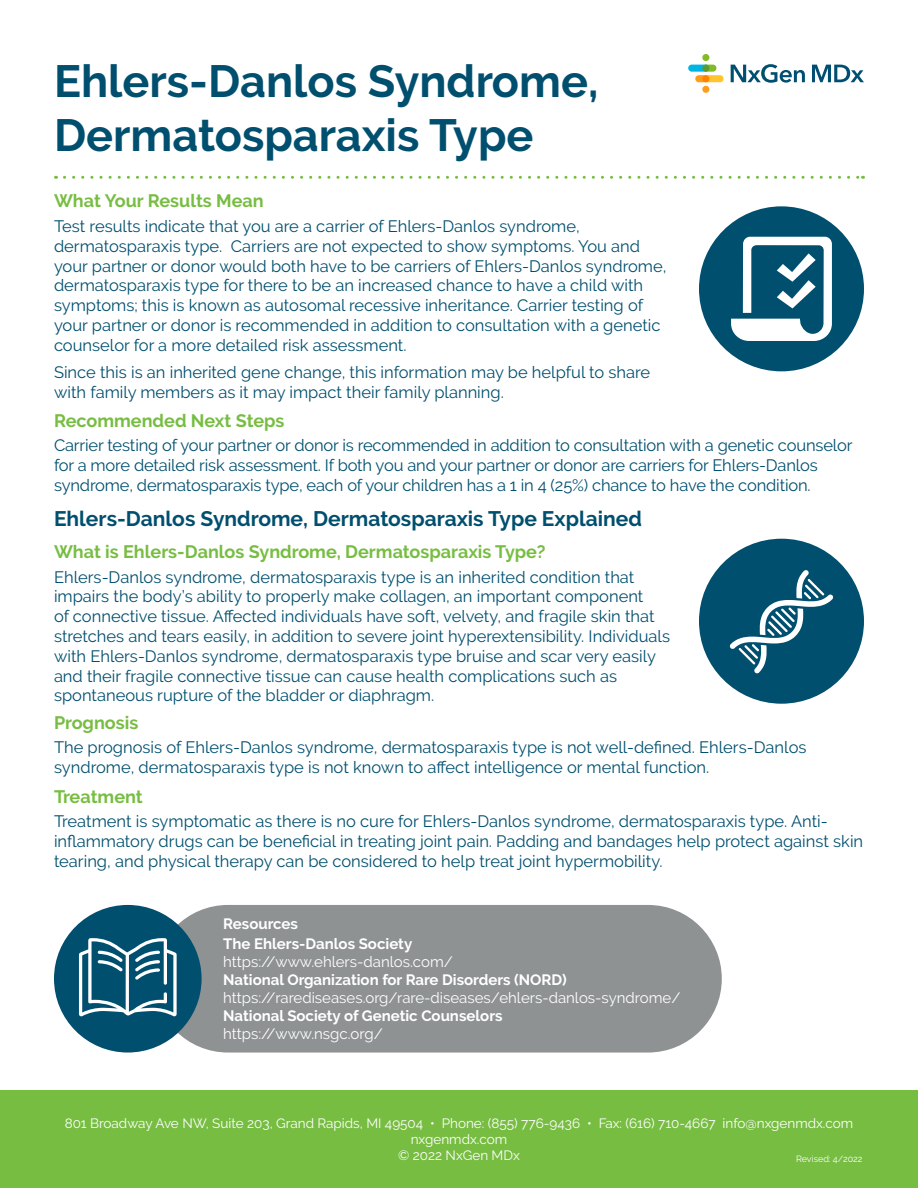
<style>
.page{position:relative;width:918px;height:1188px;background:#fff}
.page>*{position:absolute;margin:0;border:0;box-sizing:border-box;transform-origin:0 0}
.t1{font:700 45px/54px "Raleway";color:#014f6e}
.t2{font:700 21px "Raleway";color:#014f6e}
.t3{font:700 18px "Raleway";color:#77bd42}
.t4{font:16.5px/19.8px "Raleway";color:#014f6e}
.t5{font:15px "Raleway";color:#fff}
.t6{font:700 15px "Raleway";color:#fff}
.t7{font:13.5px/16.2px "Raleway";color:#fff;text-align:center}
.t8{font:9px "Raleway";color:#fff}
</style>
<div class="page">
<div style="left:154px;top:905px;width:568px;height:148px;background:#8f9293;border-radius:74px"></div>
<div style="left:54px;top:905px;width:148px;height:148px;background:#014f6e;border-radius:50%"></div>
<svg style="left:79px;top:938px;width:98px;height:78px"></svg>
<svg style="left:812px;top:65px;width:52px;height:17px"></svg>
<svg style="left:731px;top:64px;width:74px;height:19px"></svg>
<svg style="left:688px;top:65px;width:36px;height:17px"></svg>
<div style="left:702px;top:54px;width:7px;height:7px;background:#82bb27;border-radius:50%"></div>
<div style="left:702px;top:86px;width:7px;height:7px;background:#ff9d1b;border-radius:50%"></div>
<div style="left:702px;top:65px;width:7px;height:7px;background:#589b31;border-radius:50%"></div>
<div style="left:702px;top:75px;width:7px;height:7px;background:#ff8200;border-radius:50%"></div>
<div style="left:699px;top:539px;width:165px;height:165px;background:#014f6e;border-radius:50%"></div>
<svg style="left:730px;top:570px;width:103px;height:104px"></svg>
<div style="left:699px;top:206px;width:165px;height:165px;background:#014f6e;border-radius:50%"></div>
<svg style="left:731px;top:237px;width:101px;height:104px"></svg>
<svg style="left:64px;top:176px;width:799px;height:3px"></svg>
<div style="left:0;top:1091px;width:918px;height:97px;background:#77bd42"></div>
<p class="t1" style="left:54px;top:54px;width:546px">Ehlers-Danlos Syndrome,<br>Dermatosparaxis Type</p>
<p class="t3" style="left:54px;top:191px;width:211px">What Your Results Mean</p>
<p class="t4" style="left:54px;top:216px;width:614px">Test results indicate that you are a carrier of Ehlers-Danlos syndrome, dermatosparaxis type. Carriers are not expected to show symptoms. You and your partner or donor would both have to be carriers of Ehlers-Danlos syndrome, dermatosparaxis type for there to be an increased chance to have a child with symptoms; this is known as autosomal recessive inheritance. Carrier testing of your partner or donor is recommended in addition to consultation with a genetic counselor for a more detailed risk assessment.</p>
<p class="t4" style="left:54px;top:362px;width:598px">Since this is an inherited gene change, this information may be helpful to share with family members as it may impact their family planning.</p>
<p class="t3" style="left:54px;top:410px;width:232px">Recommended Next Steps</p>
<p class="t4" style="left:54px;top:435px;width:800px">Carrier testing of your partner or donor is recommended in addition to consultation with a genetic counselor for a more detailed risk assessment. If both you and your partner or donor are carriers for Ehlers-Danlos syndrome, dermatosparaxis type, each of your children has a 1 in 4 (25%) chance to have the condition.</p>
<p class="t2" style="left:54px;top:507px;width:589px">Ehlers-Danlos Syndrome, Dermatosparaxis Type Explained</p>
<p class="t3" style="left:54px;top:541px;width:493px">What is Ehlers-Danlos Syndrome, Dermatosparaxis Type?</p>
<p class="t4" style="left:54px;top:567px;width:618px">Ehlers-Danlos syndrome, dermatosparaxis type is an inherited condition that impairs the body’s ability to properly make collagen, an important component<br>of connective tissue. Affected individuals have soft, velvety, and fragile skin that stretches and tears easily, in addition to severe joint hyperextensibility. Individuals with Ehlers-Danlos syndrome, dermatosparaxis type bruise and scar very easily and their fragile connective tissue can cause health complications such as spontaneous rupture of the bladder or diaphragm.</p>
<p class="t3" style="left:54px;top:712px;width:86px">Prognosis</p>
<p class="t4" style="left:54px;top:737px;width:754px">The prognosis of Ehlers-Danlos syndrome, dermatosparaxis type is not well-defined. Ehlers-Danlos syndrome, dermatosparaxis type is not known to affect intelligence or mental function.</p>
<p class="t3" style="left:54px;top:786px;width:90px">Treatment</p>
<p class="t4" style="left:54px;top:811px;width:811px">Treatment is symptomatic as there is no cure for Ehlers-Danlos syndrome, dermatosparaxis type. Anti&shy;inflammatory drugs can be beneficial in treating joint pain. Padding and bandages help protect against skin tearing, and physical therapy can be considered to help treat joint hypermobility.</p>
<p class="t6" style="left:223px;top:915px;width:76px">Resources</p>
<p class="t6" style="left:223px;top:935px;width:191px">The Ehlers-Danlos Society</p>
<p class="t5" style="left:223px;top:953px;width:231px">https://www.ehlers-danlos.com/</p>
<p class="t6" style="left:223px;top:971px;width:345px">National Organization for Rare Disorders (NORD)</p>
<p class="t5" style="left:223px;top:989px;width:459px">https://rarediseases.org/rare-diseases/ehlers-danlos-syndrome/</p>
<p class="t6" style="left:223px;top:1007px;width:281px">National Society of Genetic Counselors</p>
<p class="t5" style="left:223px;top:1025px;width:161px">https://www.nsgc.org/</p>
<p class="t7" style="left:65px;top:1115px;width:790px">801 Broadway Ave NW, Suite 203, Grand Rapids, MI 49504 • Phone: (855) 776-9436 • Fax: (616) 710-4667 info@nxgenmdx.com nxgenmdx.com</p>
<p class="t7" style="left:398px;top:1147px;width:123px">© 2022 NxGen MDx</p>
<p class="t8" style="left:796px;top:1154px;width:68px">Revised: 4/2022</p>
</div>
